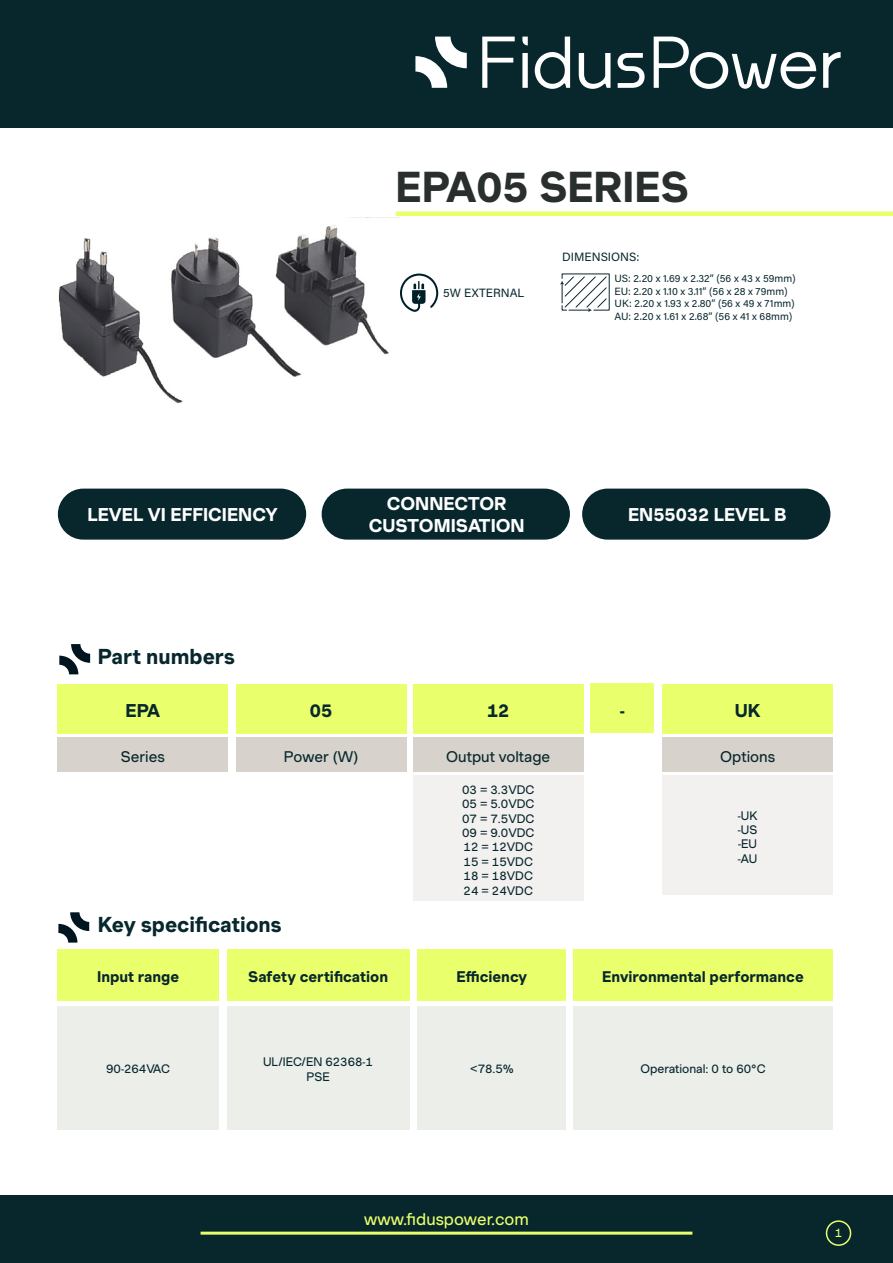
<style>
.page{position:relative;width:893px;height:1263px;background:#fff}
.page>*{position:absolute;margin:0;border:0;box-sizing:border-box;transform-origin:0 0}
._1st_Page_Part_Number{font:700 42px "Muoto";color:#292f2d}
.Green_Titles{font:700 21px "Muoto";color:#07272d}
._1st_Page_Features{font:700 18px "Muoto";color:#fff}
.Data_On_Left{font:700 18px "Muoto";color:#07272d}
.t1{font:16.5px "Muoto";color:#eaff6c}
.Data_On_Left-2{font:700 15px "Muoto";color:#07272d}
.Data_On_Left-3{font:15px "Muoto";color:#07272d}
.Data_On_Left-4{font:12px "Muoto";color:#07272d}
.Data_On_Left-5{font:12px "Acumin Variable Concept";color:#07272d}
.Data_On_Left-6{font:12px "Muoto";color:#eaff6c}
.Data_On_Left-7{font:10.5px "Acumin Variable Concept";color:#07272d}
</style>
<div class="page">
<div style="left:0;top:0;width:893px;height:128px;background:#07272d"></div>
<div style="left:0;top:1196px;width:893px;height:67px;background:#07272d"></div>
<hr style="left:201px;top:1231px;width:491px;height:3px;background:#eaff6c">
<div style="left:826px;top:1220px;width:25px;height:26px;border:2px solid #eaff6c;border-radius:50%"></div>
<div style="left:59px;top:489px;width:246px;height:50px;background:#07272d;border-radius:25px"></div>
<div style="left:58px;top:489px;width:248px;height:51px;border:2px solid #07272d;border-radius:25px"></div>
<div style="left:396px;top:211px;width:497px;height:5px;background:#eaff6c"></div>
<div style="left:583px;top:489px;width:247px;height:50px;background:#07272d;border-radius:25px"></div>
<div style="left:582px;top:489px;width:248px;height:51px;border:2px solid #07272d;border-radius:25px"></div>
<div style="left:322px;top:489px;width:247px;height:50px;background:#07272d;border-radius:25px"></div>
<div style="left:322px;top:489px;width:248px;height:51px;border:2px solid #07272d;border-radius:25px"></div>
<div style="left:58px;top:684px;width:170px;height:49px;background:#eaff6c"></div>
<div style="left:236px;top:684px;width:170px;height:49px;background:#eaff6c"></div>
<div style="left:413px;top:684px;width:170px;height:49px;background:#eaff6c"></div>
<div style="left:58px;top:737px;width:170px;height:34px;background:#d7d2cb"></div>
<div style="left:413px;top:776px;width:170px;height:125px;background:#f3f1ef"></div>
<div style="left:663px;top:776px;width:170px;height:119px;background:#f3f1ef"></div>
<div style="left:663px;top:737px;width:170px;height:34px;background:#d7d2cb"></div>
<div style="left:236px;top:737px;width:170px;height:34px;background:#d7d2cb"></div>
<div style="left:417px;top:1006px;width:149px;height:123px;background:#eceeea"></div>
<div style="left:57px;top:1006px;width:162px;height:123px;background:#eceeea"></div>
<div style="left:573px;top:949px;width:260px;height:51px;background:#eaff6c"></div>
<div style="left:57px;top:949px;width:162px;height:51px;background:#eaff6c"></div>
<div style="left:227px;top:949px;width:182px;height:51px;background:#eaff6c"></div>
<div style="left:227px;top:1006px;width:182px;height:123px;background:#eceeea"></div>
<div style="left:417px;top:949px;width:149px;height:51px;background:#eaff6c"></div>
<div style="left:573px;top:1006px;width:260px;height:123px;background:#eceeea"></div>
<svg style="left:58px;top:912px;width:31px;height:30px"></svg>
<svg style="left:59px;top:644px;width:31px;height:30px"></svg>
<div style="left:590px;top:683px;width:64px;height:50px;background:#eaff6c"></div>
<div style="left:663px;top:684px;width:170px;height:49px;background:#eaff6c"></div>
<div style="left:413px;top:737px;width:170px;height:34px;background:#d7d2cb"></div>
<svg style="left:560px;top:273px;width:50px;height:39px"></svg>
<svg style="left:400px;top:274px;width:38px;height:38px"></svg>
<svg style="left:482px;top:37px;width:33px;height:51px"></svg>
<svg style="left:522px;top:37px;width:6px;height:51px"></svg>
<svg style="left:535px;top:37px;width:35px;height:52px"></svg>
<svg style="left:579px;top:53px;width:31px;height:36px"></svg>
<svg style="left:617px;top:53px;width:28px;height:35px"></svg>
<svg style="left:654px;top:37px;width:162px;height:52px"></svg>
<svg style="left:823px;top:52px;width:18px;height:36px"></svg>
<svg style="left:415px;top:37px;width:52px;height:51px"></svg>
<img style="left:58px;top:225px;width:331px;height:179px">
<p class="_1st_Page_Part_Number" style="left:396px;top:155px;width:295px">EPA05 SERIES</p>
<p class="Data_On_Left-5" style="left:443px;top:285px;width:83px">5W EXTERNAL</p>
<p class="Data_On_Left-5" style="left:562px;top:249px;width:79px">DIMENSIONS:</p>
<p class="Data_On_Left-7" style="left:614px;top:271px;width:183px">US: 2.20 x 1.69 x 2.32” (56 x 43 x 59mm)</p>
<p class="Data_On_Left-7" style="left:614px;top:284px;width:175px">EU: 2.20 x 1.10 x 3.11” (56 x 28 x 79mm)</p>
<p class="Data_On_Left-7" style="left:614px;top:296px;width:182px">UK: 2.20 x 1.93 x 2.80” (56 x 49 x 71mm)</p>
<p class="Data_On_Left-7" style="left:614px;top:309px;width:179px">AU: 2.20 x 1.61 x 2.68” (56 x 41 x 68mm)</p>
<p class="_1st_Page_Features" style="left:87px;top:501px;width:192px">LEVEL VI EFFICIENCY</p>
<p class="Green_Titles" style="left:98px;top:641px;width:139px">Part numbers</p>
<p class="_1st_Page_Features" style="left:387px;top:490px;width:121px">CONNECTOR</p>
<p class="_1st_Page_Features" style="left:369px;top:512px;width:157px">CUSTOMISATION</p>
<p class="Data_On_Left" style="left:126px;top:697px;width:36px">EPA</p>
<p class="Data_On_Left" style="left:310px;top:697px;width:24px">05</p>
<p class="Data_On_Left" style="left:487px;top:697px;width:24px">12</p>
<p class="_1st_Page_Features" style="left:628px;top:501px;width:160px">EN55032 LEVEL B</p>
<p class="Data_On_Left" style="left:620px;top:697px;width:6px">-</p>
<p class="Data_On_Left" style="left:735px;top:697px;width:27px">UK</p>
<p class="Data_On_Left-3" style="left:121px;top:745px;width:46px">Series</p>
<p class="Data_On_Left-3" style="left:284px;top:745px;width:76px">Power (W)</p>
<p class="Data_On_Left-3" style="left:446px;top:745px;width:106px">Output voltage</p>
<p class="Data_On_Left-3" style="left:720px;top:745px;width:56px">Options</p>
<p class="Data_On_Left-4" style="left:462px;top:781px;width:74px">03 = 3.3VDC</p>
<p class="Data_On_Left-4" style="left:462px;top:795px;width:74px">05 = 5.0VDC</p>
<p class="Data_On_Left-4" style="left:462px;top:809px;width:74px">07 = 7.5VDC</p>
<p class="Data_On_Left-4" style="left:462px;top:824px;width:74px">09 = 9.0VDC</p>
<p class="Data_On_Left-4" style="left:464px;top:838px;width:71px">12 = 12VDC</p>
<p class="Data_On_Left-4" style="left:464px;top:853px;width:71px">15 = 15VDC</p>
<p class="Data_On_Left-4" style="left:464px;top:867px;width:71px">18 = 18VDC</p>
<p class="Data_On_Left-4" style="left:464px;top:881px;width:71px">24 = 24VDC</p>
<p class="Data_On_Left-4" style="left:738px;top:806px;width:21px">-UK</p>
<p class="Data_On_Left-4" style="left:738px;top:821px;width:21px">-US</p>
<p class="Data_On_Left-4" style="left:738px;top:835px;width:20px">-EU</p>
<p class="Data_On_Left-4" style="left:738px;top:850px;width:21px">-AU</p>
<p class="Green_Titles" style="left:98px;top:909px;width:185px">Key specifications</p>
<p class="Data_On_Left-2" style="left:97px;top:965px;width:84px">Input range</p>
<p class="Data_On_Left-2" style="left:248px;top:965px;width:141px">Safety certification</p>
<p class="Data_On_Left-2" style="left:456px;top:965px;width:72px">Efficiency</p>
<p class="Data_On_Left-2" style="left:602px;top:965px;width:203px">Environmental performance</p>
<p class="Data_On_Left-4" style="left:106px;top:1060px;width:65px">90-264VAC</p>
<p class="Data_On_Left-4" style="left:263px;top:1053px;width:112px">UL/IEC/EN 62368-1</p>
<p class="Data_On_Left-4" style="left:306px;top:1067px;width:25px">PSE</p>
<p class="Data_On_Left-4" style="left:470px;top:1060px;width:45px">&lt;78.5%</p>
<p class="Data_On_Left-4" style="left:640px;top:1060px;width:127px">Operational: 0 to 60°C</p>
<h3 class="t1" style="left:364px;top:1207px;width:166px">www.fiduspower.com</h3>
<p class="Data_On_Left-6" style="left:835px;top:1224px;width:9px">1</p>
</div>
